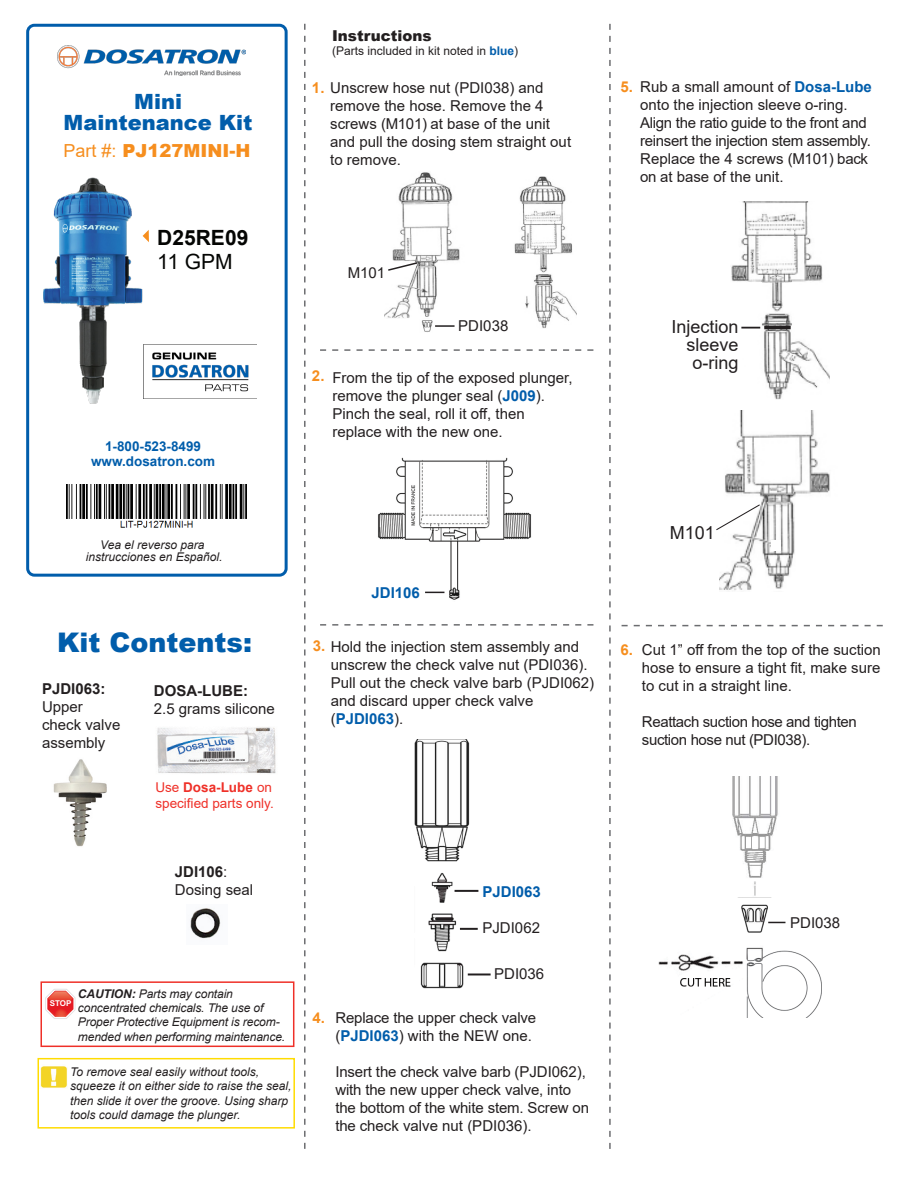
<style>
.page{position:relative;width:918px;height:1188px;background:#fff}
.page>*{position:absolute;margin:0;border:0;box-sizing:border-box;transform-origin:0 0}
.t1{font:900 27px "Arial";color:#015dab}
.t2{font:900 21px "Arial";color:#015dab}
.t3{font:700 21px "Arial";color:#040503}
.t4{font:21px "Arial";color:#040503}
.t5{font:18px/18px "Arial";color:#231f20;text-align:right}
.t6{font:900 18px "Arial";color:#f68e1e}
.t7{font:15px/18px "Arial";color:#231f20}
.t8{font:15px/18px "Arial";letter-spacing:-.025em;color:#231f20}
.t9{font:15px "Arial";letter-spacing:-.02em;color:#231f20}
.t10{font:700 15px/18px "Arial";color:#231f20}
.t11{font:700 15px "Arial";color:#015dab}
.t12{font:900 15px "Arial";color:#231f20}
.t13{font:700 15px "Arial";color:#f68e1e}
.t14{font:13.5px/16.2px "Arial";color:#ef3028}
.t15{font:700 13.5px "Arial";color:#015dab}
.t16{font:italic 12px/14.4px "Arial";color:#231f20}
.t17{font:12px "Arial";color:#231f20}
.t18{font:700 7.95px "Arial";color:#fff}
.s1{font-weight:400}
.s2{font-weight:700;color:#015dab}
.s3{font-weight:700;color:#f68e1e}
.s4{font-weight:700}
</style>
<div class="page">
<div style="left:26px;top:24px;width:262px;height:553px;border:3px solid #015dab;border-radius:7px"></div>
<img style="left:43px;top:177px;width:109px;height:227px">
<img style="left:41px;top:1066px;width:26px;height:22px">
<div style="left:38px;top:1058px;width:257px;height:71px;border:2px solid #ffdc01"></div>
<svg style="left:320px;top:624px;width:273px;height:2px"></svg>
<img style="left:157px;top:727px;width:119px;height:47px">
<svg style="left:622px;top:625px;width:261px;height:1px"></svg>
<svg style="left:609px;top:24px;width:2px;height:1125px"></svg>
<svg style="left:304px;top:24px;width:2px;height:1125px"></svg>
<svg style="left:45px;top:989px;width:31px;height:30px"></svg>
<div style="left:40px;top:981px;width:254px;height:66px;border:2px solid #ef3028"></div>
<svg style="left:320px;top:349px;width:273px;height:2px"></svg>
<img style="left:190px;top:908px;width:31px;height:31px">
<img style="left:53px;top:759px;width:54px;height:88px">
<img style="left:514px;top:177px;width:63px;height:151px">
<img style="left:67px;top:485px;width:180px;height:43px">
<img style="left:144px;top:345px;width:112px;height:54px">
<img style="left:57px;top:45px;width:189px;height:31px">
<svg style="left:143px;top:230px;width:6px;height:12px"></svg>
<img style="left:385px;top:172px;width:75px;height:146px">
<svg style="left:421px;top:320px;width:11px;height:12px"></svg>
<svg style="left:386px;top:261px;width:33px;height:11px"></svg>
<hr style="left:435px;top:325px;width:20px;height:2px;background:#231f20">
<img style="left:378px;top:457px;width:154px;height:143px">
<svg style="left:425px;top:592px;width:19px;height:1px"></svg>
<img style="left:414px;top:739px;width:66px;height:250px">
<svg style="left:468px;top:974px;width:23px;height:1px"></svg>
<hr style="left:455px;top:890px;width:23px;height:2px;background:#231f20">
<svg style="left:460px;top:928px;width:18px;height:2px"></svg>
<img style="left:731px;top:201px;width:99px;height:198px">
<hr style="left:764px;top:326px;width:27px;height:3px;background:#231f20">
<svg style="left:741px;top:327px;width:19px;height:2px"></svg>
<div style="left:746px;top:346px;width:12px;height:31px;background:#fff"></div>
<img style="left:719px;top:411px;width:111px;height:180px">
<svg style="left:716px;top:503px;width:45px;height:28px"></svg>
<div style="left:771px;top:540px;width:10px;height:11px;background:#fff"></div>
<img style="left:659px;top:777px;width:162px;height:241px">
<img style="left:719px;top:897px;width:79px;height:46px">
<svg style="left:768px;top:922px;width:17px;height:1px"></svg>
<p class="t2" style="left:134px;top:86px;width:49px">Mini</p>
<p class="t2" style="left:64px;top:107px;width:190px">Maintenance Kit</p>
<p class="t6" style="left:63px;top:138px;width:189px"><span class="s1">Part #:</span> PJ127MINI-H</p>
<p class="t3" style="left:157px;top:223px;width:93px">D25RE09</p>
<p class="t4" style="left:157px;top:247px;width:77px">11 GPM</p>
<p class="t15" style="left:105px;top:437px;width:98px">1-800-523-8499</p>
<p class="t15" style="left:91px;top:452px;width:126px">www.dosatron.com</p>
<p class="t12" style="left:332px;top:25px;width:101px">Instructions</p>
<p class="t17" style="left:332px;top:43px;width:188px">(Parts included in kit noted in <span class="s2">blue</span>)</p>
<p class="t7" style="left:312px;top:78px;width:233px"><span class="s3">1.</span> Unscrew hose nut (PDI038) and</p>
<p class="t7" style="left:330px;top:96px;width:242px">remove the hose. Remove the 4 screws (M101) at base of the unit and pull the dosing stem straight out to remove.</p>
<p class="t7" style="left:348px;top:263px;width:39px">M101</p>
<p class="t7" style="left:458px;top:316px;width:52px">PDI038</p>
<p class="t13" style="left:312px;top:366px;width:14px">2.</p>
<p class="t7" style="left:332px;top:369px;width:242px">From the tip of the exposed plunger, remove the plunger seal (<span class="s2">J009</span>).<br>Pinch the seal, roll it off, then</p>
<p class="t7" style="left:332px;top:423px;width:172px">replace with the new one.</p>
<p class="t16" style="left:86px;top:539px;width:138px;line-height:12px;text-align:center">Vea el reverso para instrucciones en Español.</p>
<p class="t1" style="left:57px;top:622px;width:196px">Kit Contents:</p>
<p class="t10" style="left:42px;top:679px;width:65px">PJDI063:<br><span class="s1">Upper</span></p>
<p class="t7" style="left:42px;top:715px;width:80px">check valve assembly</p>
<p class="t10" style="left:154px;top:682px;width:96px">DOSA-LUBE:</p>
<p class="t7" style="left:154px;top:700px;width:122px">2.5 grams silicone</p>
<p class="t14" style="left:155px;top:779px;width:120px">Use <span class="s4">Dosa-Lube</span> on specified parts only.</p>
<p class="t10" style="left:175px;top:863px;width:54px">JDI106<span class="s1">:</span></p>
<p class="t7" style="left:175px;top:880px;width:80px">Dosing seal</p>
<p class="t16" style="left:78px;top:986px;width:157px"><span class="s4">CAUTION:</span> Parts may contain</p>
<p class="t16" style="left:78px;top:1001px;width:209px">concentrated chemicals. The use of<br>Proper Protective Equipment is recom&shy;mended when performing maintenance.</p>
<p class="t18" style="left:50px;top:998px;width:23px">STOP</p>
<p class="t16" style="left:70px;top:1065px;width:223px">To remove seal easily without tools, squeeze it on either side to raise the seal, then slide it over the groove. Using sharp tools could damage the plunger.</p>
<p class="t11" style="left:372px;top:582px;width:50px">JDI106</p>
<p class="t7" style="left:313px;top:638px;width:268px"><span class="s3">3.</span> Hold the injection stem assembly and</p>
<p class="t7" style="left:331px;top:656px;width:265px">unscrew the check valve nut (PDI036).<br>Pull out the check valve barb (PJDI062) and discard upper check valve (<span class="s2">PJDI063</span>).</p>
<p class="t11" style="left:483px;top:881px;width:60px">PJDI063</p>
<p class="t7" style="left:482px;top:919px;width:59px">PJDI062</p>
<p class="t7" style="left:494px;top:965px;width:52px">PDI036</p>
<p class="t13" style="left:312px;top:1007px;width:14px">4.</p>
<p class="t7" style="left:335px;top:1008px;width:202px">Replace the upper check valve (<span class="s2">PJDI063</span>) with the NEW one.</p>
<p class="t7" style="left:335px;top:1062px;width:252px">Insert the check valve barb (PJDI062),</p>
<p class="t7" style="left:335px;top:1080px;width:255px">with the new upper check valve, into the bottom of the white stem. Screw on the check valve nut (PDI036).</p>
<p class="t13" style="left:621px;top:76px;width:14px">5.</p>
<p class="t7" style="left:640px;top:78px;width:233px">Rub a small amount of <span class="s2">Dosa-Lube </span>onto the injection sleeve o-ring.<br>Align the ratio guide to the front and</p>
<p class="t9" style="left:640px;top:130px;width:232px">reinsert the injection stem assembly.</p>
<p class="t7" style="left:640px;top:150px;width:229px">Replace the 4 screws (M101) back on at base of the unit.</p>
<p class="t5" style="left:671px;top:318px;width:69px">Injection sleeve</p>
<p class="t5" style="left:692px;top:354px;width:48px">o-ring</p>
<p class="t5" style="left:670px;top:524px;width:47px">M101</p>
<p class="t13" style="left:620px;top:639px;width:14px">6.</p>
<p class="t7" style="left:642px;top:641px;width:240px;text-align:justify">Cut 1” off from the top of the suction hose to ensure a tight fit, make sure to cut in a straight line.</p>
<p class="t8" style="left:642px;top:713px;width:216px">Reattach suction hose and tighten suction hose nut (PDI038).</p>
<p class="t7" style="left:790px;top:913px;width:52px">PDI038</p>
</div>
